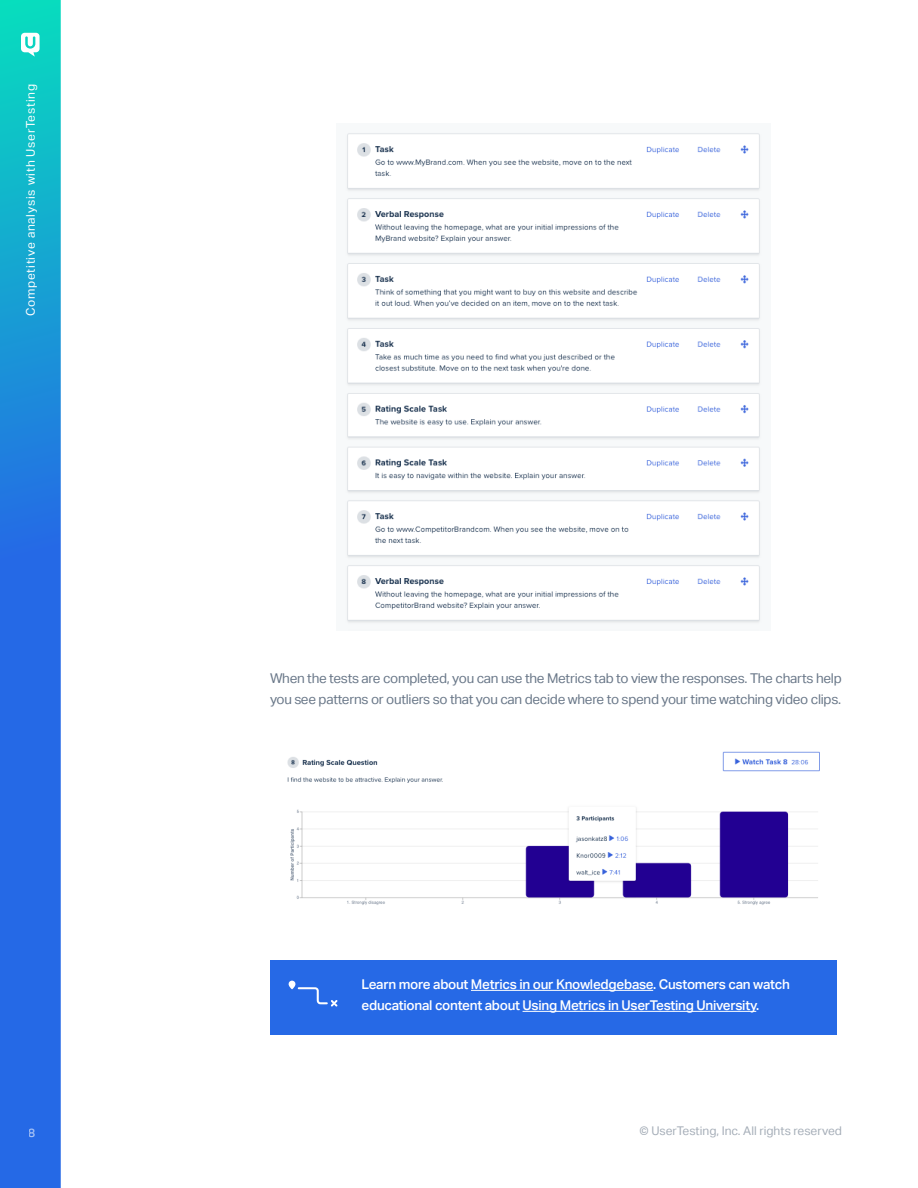
<style>
.page{position:relative;width:918px;height:1188px;background:#fff}
.page>*{position:absolute;margin:0;border:0;box-sizing:border-box;transform-origin:0 0}
.Intro_copy{font:13.5px/21px "Aktiv Grotesk";letter-spacing:-.02em;color:#697788}
.Intro_copy-2{font:500 13.5px/21px "Aktiv Grotesk";letter-spacing:-.02em;color:#fff}
.t1{font:12px "Aktiv Grotesk";color:#697788}
.t2{font:12px "Aktiv Grotesk";letter-spacing:.06em;color:#fff}
.t3{font:500 12px "Aktiv Grotesk";color:#fff}
</style>
<div class="page">
<svg style="left:0;top:0;width:61px;height:1188px;background:#1f84dc"></svg>
<svg style="left:21px;top:33px;width:19px;height:24px"></svg>
<div style="left:270px;top:960px;width:567px;height:75px;background:#2669e6"></div>
<img style="left:346px;top:133px;width:415px;height:491px">
<img style="left:287px;top:751px;width:533px;height:154px">
<hr style="left:471px;top:990px;width:182px;height:1px;background:#fff">
<hr style="left:523px;top:1011px;width:233px;height:1px;background:#fff">
<svg style="left:288px;top:981px;width:50px;height:26px"></svg>
<p class="t2" style="left:24px;top:316px;width:234px;rotate:-90deg">Competitive analysis with UserTesting</p>
<p class="Intro_copy" style="left:270px;top:668px;width:573px">When the tests are completed, you can use the Metrics tab to view the responses. The charts help you see patterns or outliers so that you can decide where to spend your time watching video clips.</p>
<p class="Intro_copy-2" style="left:362px;top:974px;width:430px">Learn more about Metrics in our Knowledgebase. Customers can watch educational content about Using Metrics in UserTesting University.</p>
<p class="t3" style="left:29px;top:1126px;width:9px">8</p>
<p class="t1" style="left:639px;top:1124px;width:204px">© UserTesting, Inc. All rights reserved</p>
</div>
